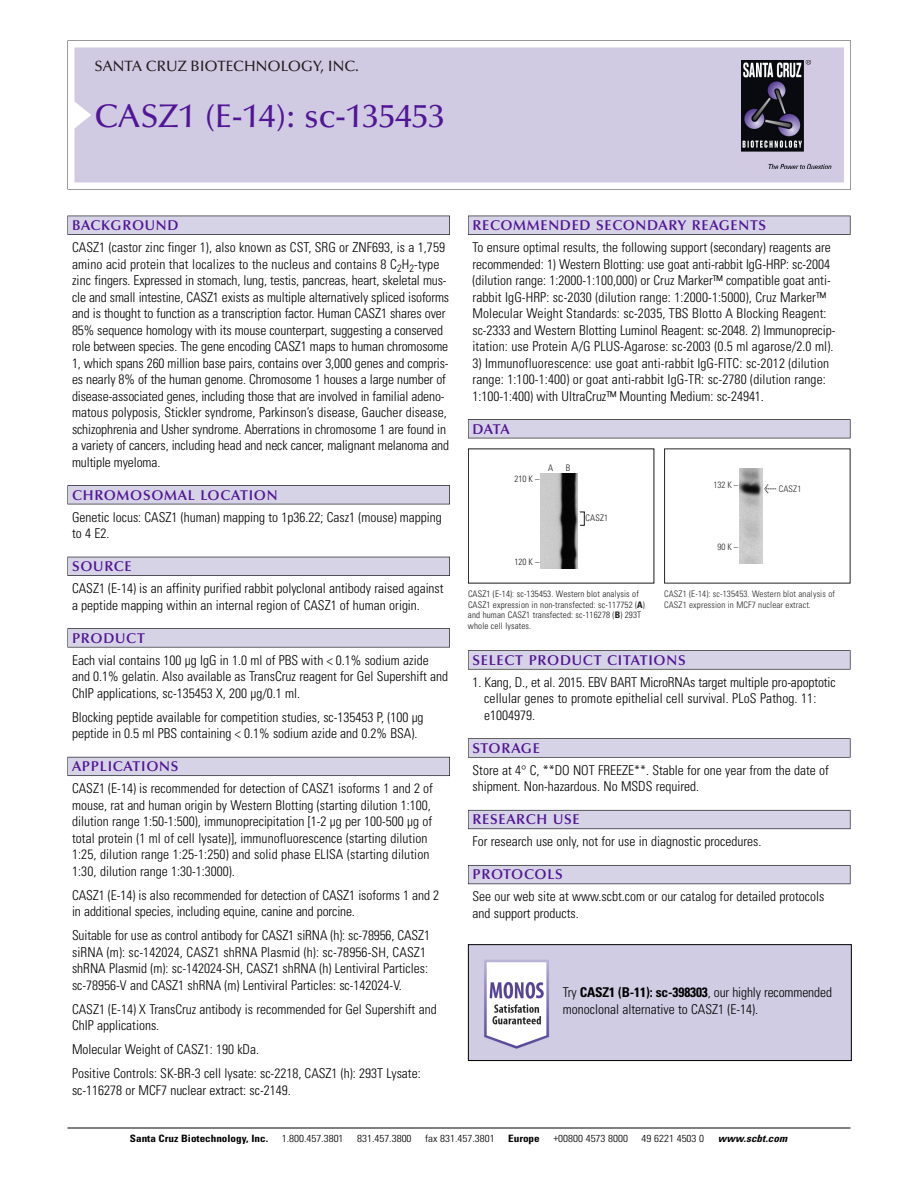
<style>
.page{position:relative;width:918px;height:1188px;background:#fff}
.page>*{position:absolute;margin:0;border:0;box-sizing:border-box;transform-origin:0 0}
.t1{font:500 33px "Optima";color:#511695}
.t2{font:500 15px "Optima";color:#231f20}
.t3{font:600 14.25px "Optima";letter-spacing:.05em;color:#511695}
.t4{font:300 condensed 13.5px/16.5px "Univers";color:#000}
.t5{font:300 condensed 10.2px "Univers";color:#000;scale:1.1 1}
.t6{font:700 condensed 10.2px "Univers";color:#000;scale:1.1 1}
.t7{font:italic 700 condensed 10.2px "Univers";letter-spacing:.005em;color:#000;scale:1.1 1}
.t8{font:9px/10.5px "Univers Condensed Light+WKWLPG";letter-spacing:.015em;color:#191919}
.t9{font:9px/10.5px "Univers Condensed Light+XEOHUF";letter-spacing:.015em;color:#272627}
.s1{font-family:"Univers Condensed Bold+YDONAN"}
.s2{font-family:"Meta Plus Book Roman+WMLLED";font-size:10.5px}
.s3{font-weight:700}
</style>
<div class="page">
<svg style="left:68px;top:40px;width:783px;height:149px"></svg>
<div style="left:74px;top:47px;width:770px;height:135px;background:#d1cae3"></div>
<img style="left:741px;top:60px;width:90px;height:108px">
<div style="left:68px;top:216px;width:382px;height:19px;background:#525155"></div>
<div style="left:68px;top:216px;width:381px;height:18px;background:#d7d3e7"></div>
<div style="left:68px;top:485px;width:382px;height:19px;background:#525155"></div>
<div style="left:68px;top:486px;width:381px;height:18px;background:#d7d3e7"></div>
<div style="left:68px;top:557px;width:382px;height:19px;background:#525158"></div>
<div style="left:68px;top:557px;width:381px;height:18px;background:#d7d3e7"></div>
<div style="left:68px;top:628px;width:382px;height:19px;background:#575759"></div>
<div style="left:68px;top:629px;width:381px;height:18px;background:#d7d3e7"></div>
<div style="left:68px;top:757px;width:382px;height:19px;background:#5b5a62"></div>
<div style="left:68px;top:757px;width:381px;height:18px;background:#d7d3e7"></div>
<div style="left:468px;top:216px;width:382px;height:19px;background:#525155"></div>
<div style="left:468px;top:216px;width:382px;height:18px;background:#d7d3e7"></div>
<div style="left:468px;top:419px;width:382px;height:19px;background:#525155"></div>
<div style="left:468px;top:420px;width:382px;height:18px;background:#d7d3e7"></div>
<svg style="left:468px;top:650px;width:382px;height:20px"></svg>
<div style="left:468px;top:651px;width:382px;height:18px;background:#d7d3e7"></div>
<div style="left:468px;top:738px;width:382px;height:20px;background:#666667"></div>
<div style="left:468px;top:739px;width:382px;height:18px;background:#d7d3e7"></div>
<div style="left:468px;top:810px;width:382px;height:19px;background:#66646d"></div>
<div style="left:468px;top:811px;width:382px;height:18px;background:#d7d3e7"></div>
<div style="left:468px;top:865px;width:382px;height:19px;background:#5b5961"></div>
<div style="left:468px;top:866px;width:382px;height:18px;background:#d7d3e7"></div>
<hr style="left:68px;top:1128px;width:782px;height:1px;background:#000">
<img style="left:739px;top:468px;width:23px;height:96px">
<img style="left:541px;top:474px;width:37px;height:95px">
<img style="left:470px;top:946px;width:380px;height:113px">
<div style="left:468px;top:944px;width:384px;height:117px;border:1px solid #000"></div>
<p class="t2" style="left:94px;top:61px;width:266px">SANTA CRUZ BIOTECHNOLOGY, INC.</p>
<h1 class="t1" style="left:94px;top:103px;width:352px">CASZ1 (E-14): sc-135453</h1>
<p class="t3" style="left:72px;top:219px;width:108px">BACKGROUND</p>
<p class="t4" style="left:72px;top:240px;width:379px">CASZ1 (castor zinc finger 1), also known as CST, SRG or ZNF693, is a 1,759 amino acid protein that localizes to the nucleus and contains 8 C<sub>2</sub>H<sub>2</sub>-type zinc fingers. Expressed in stomach, lung, testis, pancreas, heart, skeletal mus&shy;cle and small intestine, CASZ1 exists as multiple alternatively spliced isoforms and is thought to function as a transcription factor. Human CASZ1 shares over 85% sequence homology with its mouse counterpart, suggesting a conserved role between species. The gene encoding CASZ1 maps to human chromosome 1, which spans 260 million base pairs, contains over 3,000 genes and compris&shy;es nearly 8% of the human genome. Chromosome 1 houses a large number of disease-associated genes, including those that are involved in familial adeno&shy;matous polyposis, Stickler syndrome, Parkinson’s disease, Gaucher disease, schizophrenia and Usher syndrome. Aberrations in chromosome 1 are found in a variety of cancers, including head and neck cancer, malignant melanoma and multiple myeloma.</p>
<p class="t3" style="left:72px;top:489px;width:207px">CHROMOSOMAL LOCATION</p>
<p class="t4" style="left:72px;top:510px;width:371px">Genetic locus: CASZ1 (human) mapping to 1p36.22; Casz1 (mouse) mapping to 4 E2.</p>
<p class="t3" style="left:72px;top:561px;width:61px">SOURCE</p>
<p class="t4" style="left:72px;top:581px;width:373px">CASZ1 (E-14) is an affinity purified rabbit polyclonal antibody raised against a peptide mapping within an internal region of CASZ1 of human origin.</p>
<p class="t3" style="left:72px;top:632px;width:74px">PRODUCT</p>
<p class="t4" style="left:72px;top:653px;width:378px">Each vial contains 100 µg IgG in 1.0 ml of PBS with &lt; 0.1% sodium azide and 0.1% gelatin. Also available as TransCruz reagent for Gel Supershift and<br>ChIP applications, sc-135453 X, 200 µg/0.1 ml.</p>
<p class="t4" style="left:72px;top:710px;width:353px">Blocking peptide available for competition studies, sc-135453 P, (100 µg peptide in 0.5 ml PBS containing &lt; 0.1% sodium azide and 0.2% BSA).</p>
<p class="t3" style="left:72px;top:761px;width:108px">APPLICATIONS</p>
<p class="t4" style="left:72px;top:781px;width:363px">CASZ1 (E-14) is recommended for detection of CASZ1 isoforms 1 and 2 of mouse, rat and human origin by Western Blotting (starting dilution 1:100, dilution range 1:50-1:500), immunoprecipitation [1-2 µg per 100-500 µg of total protein (1 ml of cell lysate)], immunofluorescence (starting dilution 1:25, dilution range 1:25-1:250) and solid phase ELISA (starting dilution 1:30, dilution range 1:30-1:3000).</p>
<p class="t4" style="left:72px;top:888px;width:369px">CASZ1 (E-14) is also recommended for detection of CASZ1 isoforms 1 and 2 in additional species, including equine, canine and porcine.</p>
<p class="t4" style="left:72px;top:928px;width:360px">Suitable for use as control antibody for CASZ1 siRNA (h): sc-78956, CASZ1 siRNA (m): sc-142024, CASZ1 shRNA Plasmid (h): sc-78956-SH, CASZ1 shRNA Plasmid (m): sc-142024-SH, CASZ1 shRNA (h) Lentiviral Particles: sc-78956-V and CASZ1 shRNA (m) Lentiviral Particles: sc-142024-V.</p>
<p class="t4" style="left:72px;top:1002px;width:366px">CASZ1 (E-14) X TransCruz antibody is recommended for Gel Supershift and<br>ChIP applications.</p>
<p class="t4" style="left:72px;top:1039px;width:350px;line-height:24px">Molecular Weight of CASZ1: 190 kDa.<br>Positive Controls: SK-BR-3 cell lysate: sc-2218, CASZ1 (h): 293T Lysate:</p>
<p class="t4" style="left:72px;top:1083px;width:220px">sc-116278 or MCF7 nuclear extract: sc-2149.</p>
<p class="t3" style="left:473px;top:219px;width:295px">RECOMMENDED SECONDARY REAGENTS</p>
<p class="t4" style="left:473px;top:240px;width:364px">To ensure optimal results, the following support (secondary) reagents are recommended: 1) Western Blotting: use goat anti-rabbit IgG-HRP: sc-2004 (dilution range: 1:2000-1:100,000) or Cruz Marker™ compatible goat anti&shy;rabbit IgG-HRP: sc-2030 (dilution range: 1:2000-1:5000), Cruz Marker™ Molecular Weight Standards: sc-2035, TBS Blotto A Blocking Reagent: sc-2333 and Western Blotting Luminol Reagent: sc-2048. 2) Immunoprecip&shy;itation: use Protein A/G PLUS-Agarose: sc-2003 (0.5 ml agarose/2.0 ml).</p>
<p class="t4" style="left:473px;top:356px;width:358px">3) Immunofluorescence: use goat anti-rabbit IgG-FITC: sc-2012 (dilution range: 1:100-1:400) or goat anti-rabbit IgG-TR: sc-2780 (dilution range:<br>1:100-1:400) with UltraCruz™ Mounting Medium: sc-24941.</p>
<p class="t3" style="left:473px;top:423px;width:39px">DATA</p>
<p class="t8" style="left:515px;top:475px;width:26px">210 K –</p>
<p class="t8" style="left:548px;top:463px;width:7px">A</p>
<p class="t8" style="left:566px;top:463px;width:6px">B</p>
<p class="t8" style="left:515px;top:557px;width:26px">120 K –</p>
<p class="t8" style="left:586px;top:513px;width:24px">CASZ1</p>
<p class="t8" style="left:468px;top:590px;width:178px">CASZ1 (E-14): sc-135453. Western blot analysis of CASZ1 expression in non-transfected: sc-117752 (<span class="s1">A</span>) and human CASZ1 transfected: sc-116278 (<span class="s1">B</span>) 293T whole cell lysates.</p>
<p class="t9" style="left:713px;top:481px;width:26px">132 K –</p>
<p class="t9" style="left:717px;top:542px;width:22px">90K–</p>
<p class="t9" style="left:764px;top:485px;width:39px"><span class="s2">&lt;</span> CASZ1</p>
<p class="t9" style="left:664px;top:590px;width:172px">CASZ1 (E-14): sc-135453. Western blot analysis of<br>CASZ1 expression in MCF7 nuclear extract.</p>
<p class="t3" style="left:473px;top:654px;width:215px">SELECT PRODUCT CITATIONS</p>
<p class="t4" style="left:484px;top:675px;width:353px;text-indent:-12px">1. Kang, D., et al. 2015. EBV BART MicroRNAs target multiple pro-apoptotic cellular genes to promote epithelial cell survival. PLoS Pathog. 11: e1004979.</p>
<p class="t3" style="left:473px;top:742px;width:69px">STORAGE</p>
<p class="t4" style="left:473px;top:763px;width:358px">Store at 4° C, **DO NOT FREEZE**. Stable for one year from the date of shipment. Non-hazardous. No MSDS required.</p>
<p class="t3" style="left:473px;top:814px;width:109px">RESEARCH USE</p>
<p class="t4" style="left:473px;top:835px;width:290px">For research use only, not for use in diagnostic procedures.</p>
<p class="t3" style="left:473px;top:869px;width:92px">PROTOCOLS</p>
<p class="t4" style="left:473px;top:890px;width:353px">See our web site at www.scbt.com or our catalog for detailed protocols and support products.</p>
<p class="t4" style="left:563px;top:985px;width:271px">Try <span class="s3">CASZ1 (B-11): sc-398303</span>, our highly recommended monoclonal alternative to CASZ1 (E-14).</p>
<p class="t6" style="left:130px;top:1135px;width:127px">Santa Cruz Biotechnology, Inc.</p>
<p class="t5" style="left:282px;top:1135px;width:58px">1.800.457.3801</p>
<p class="t5" style="left:357px;top:1135px;width:51px">831.457.3800</p>
<p class="t5" style="left:425px;top:1135px;width:65px">fax 831.457.3801</p>
<p class="t6" style="left:508px;top:1135px;width:30px">Europe</p>
<p class="t5" style="left:553px;top:1135px;width:69px">+00800 4573 8000</p>
<p class="t5" style="left:642px;top:1135px;width:58px">49 6221 4503 0</p>
<p class="t7" style="left:718px;top:1135px;width:64px">www.scbt.com</p>
</div>
